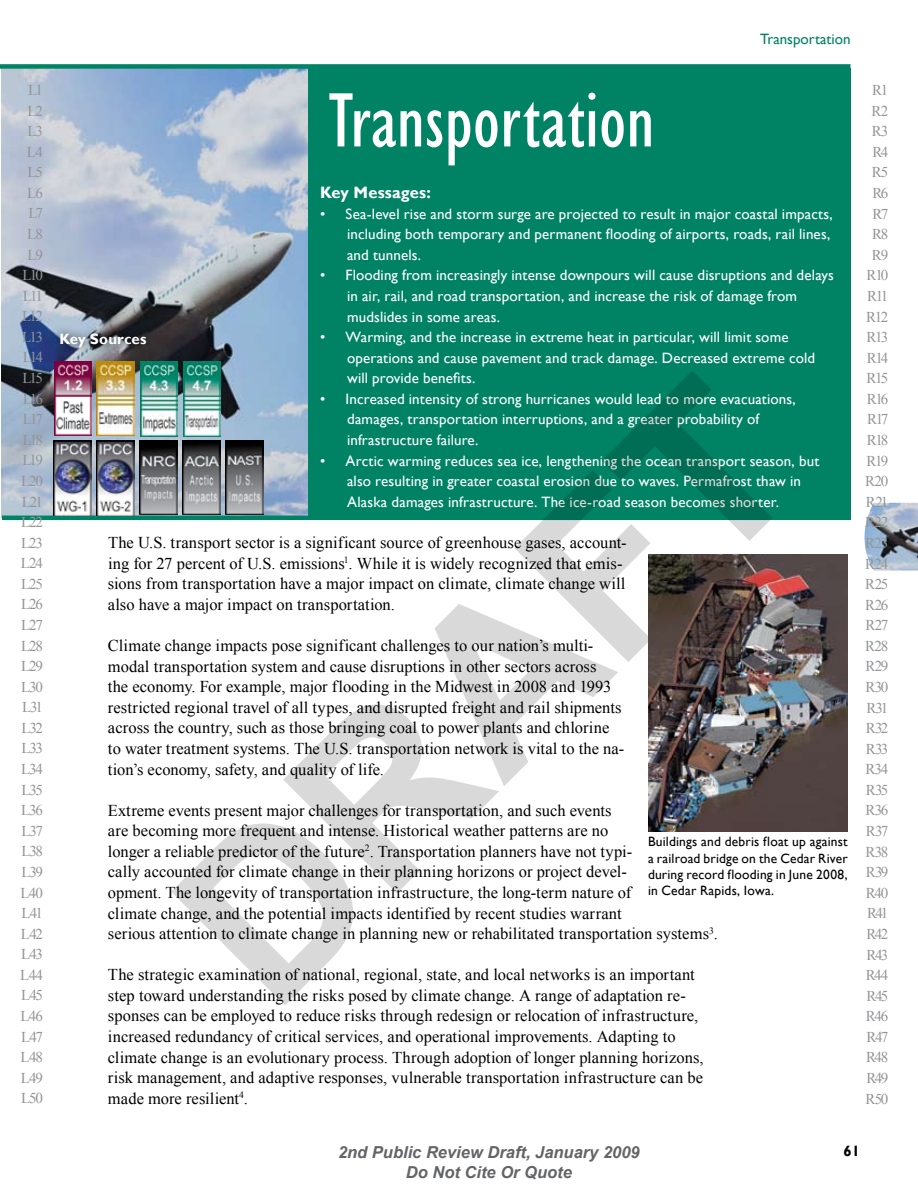
<style>
.page{position:relative;width:918px;height:1188px;background:#fff}
.page>*{position:absolute;margin:0;border:0;box-sizing:border-box;transform-origin:0 0}
.t1{font:condensed 79.5px "Gill Sans";color:#fff}
.t2{font:16.5px/20.5px "Times New Roman";color:#000}
.t3{font:italic 700 16.5px/19.5px "Arial";color:#636467;text-align:center}
.t4{font:700 16.5px "Gill Sans";letter-spacing:.01em;color:#fff}
.t5{font:15px/20.5px "Gill Sans";letter-spacing:.01em;color:#fff}
.t6{font:15px/20.5px "Times New Roman";letter-spacing:-.09em;color:#939598;text-align:center}
.t7{font:15px "Gill Sans";color:#008265}
.t8{font:700 15px "Gill Sans";letter-spacing:.005em;color:#fff}
.t9{font:700 15px "Gill Sans";color:#000}
.t10{font:13.5px/16.2px "Gill Sans";letter-spacing:.01em;color:#000;text-align:justify}
</style>
<div class="page">
<img style="left:1px;top:69px;width:307px;height:449px">
<div style="left:308px;top:68px;width:542px;height:452px;background:#008265"></div>
<div style="left:0;top:64px;width:850px;height:5px;background:#008265"></div>
<hr style="left:2px;top:516px;width:848px;height:4px;background:#008265">
<img style="left:864px;top:503px;width:54px;height:68px">
<svg style="left:171px;top:370px;width:601px;height:635px"></svg>
<img style="left:140px;top:440px;width:37px;height:74px">
<img style="left:183px;top:361px;width:38px;height:75px">
<img style="left:54px;top:440px;width:37px;height:76px">
<img style="left:97px;top:440px;width:37px;height:76px">
<img style="left:97px;top:376px;width:37px;height:60px">
<img style="left:54px;top:376px;width:37px;height:60px">
<div style="left:51px;top:324px;width:134px;height:52px;background:#000;opacity:.75"></div>
<img style="left:648px;top:554px;width:200px;height:278px">
<img style="left:141px;top:361px;width:37px;height:75px">
<img style="left:183px;top:440px;width:37px;height:74px">
<img style="left:226px;top:440px;width:37px;height:74px">
<p class="t6" style="left:20px;top:79px;width:24px">L1<br>L2<br>L3<br>L4<br>L5<br>L6<br>L7<br>L8<br>L9<br>L10<br>L11<br>L12<br>L13<br>L14<br>L15<br>L16<br>L17<br>L18<br>L19<br>L20<br>L21<br>L22<br>L23<br>L24<br>L25<br>L26<br>L27<br>L28<br>L29<br>L30<br>L31<br>L32<br>L33<br>L34<br>L35<br>L36<br>L37<br>L38<br>L39<br>L40<br>L41<br>L42<br>L43<br>L44<br>L45<br>L46<br>L47<br>L48<br>L49<br>L50</p>
<p class="t8" style="left:59px;top:330px;width:89px">Key Sources</p>
<h1 class="t1" style="left:329px;top:74px;width:327px">Transportation</h1>
<p class="t7" style="left:760px;top:30px;width:92px">Transportation</p>
<p class="t4" style="left:320px;top:183px;width:112px">Key Messages:</p>
<p class="t5" style="left:347px;top:204px;width:487px;text-indent:-27px">• Sea-level rise and storm surge are projected to result in major coastal impacts, including both temporary and permanent flooding of airports, roads, rail lines, and tunnels.</p>
<p class="t5" style="left:347px;top:265px;width:488px;text-indent:-27px">• Flooding from increasingly intense downpours will cause disruptions and delays in air, rail, and road transportation, and increase the risk of damage from mudslides in some areas.</p>
<p class="t5" style="left:347px;top:327px;width:470px;text-indent:-27px">• Warming, and the increase in extreme heat in particular, will limit some operations and cause pavement and track damage. Decreased extreme cold will provide benefits.</p>
<p class="t5" style="left:347px;top:389px;width:450px;text-indent:-27px">• Increased intensity of strong hurricanes would lead to more evacuations, damages, transportation interruptions, and a greater probability of infrastructure failure.</p>
<p class="t5" style="left:347px;top:451px;width:474px;text-indent:-27px">• Arctic warming reduces sea ice, lengthening the ocean transport season, but also resulting in greater coastal erosion due to waves. Permafrost thaw in<br>Alaska damages infrastructure. The ice-road season becomes shorter.</p>
<p class="t2" style="left:108px;top:532px;width:520px">The U.S. transport sector is a significant source of greenhouse gases, account&shy;ing for 27 percent of U.S. emissions<sup>1</sup>. While it is widely recognized that emis&shy;sions from transportation have a major impact on climate, climate change will also have a major impact on transportation.</p>
<p class="t2" style="left:108px;top:635px;width:518px">Climate change impacts pose significant challenges to our nation’s multi&shy;modal transportation system and cause disruptions in other sectors across<br>the economy. For example, major flooding in the Midwest in 2008 and 1993 restricted regional travel of all types, and disrupted freight and rail shipments across the country, such as those bringing coal to power plants and chlorine to water treatment systems. The U.S. transportation network is vital to the na&shy;tion’s economy, safety, and quality of life.</p>
<p class="t2" style="left:108px;top:800px;width:611px">Extreme events present major challenges for transportation, and such events<br>are becoming more frequent and intense. Historical weather patterns are no<br>longer a reliable predictor of the future<sup>2</sup>. Transportation planners have not typi-<br>cally accounted for climate change in their planning horizons or project devel-<br>opment. The longevity of transportation infrastructure, the long-term nature of<br>climate change, and the potential impacts identified by recent studies warrant<br>serious attention to climate change in planning new or rehabilitated transportation systems<sup>3</sup>.</p>
<p class="t2" style="left:108px;top:964px;width:597px">The strategic examination of national, regional, state, and local networks is an important step toward understanding the risks posed by climate change. A range of adaptation re&shy;sponses can be employed to reduce risks through redesign or relocation of infrastructure, increased redundancy of critical services, and operational improvements. Adapting to climate change is an evolutionary process. Through adoption of longer planning horizons, risk management, and adaptive responses, vulnerable transportation infrastructure can be made more resilient<sup>4</sup>.</p>
<p class="t10" style="left:648px;top:834px;width:201px">Buildings and debris float up against a railroad bridge on the Cedar River during record flooding in June 2008, in Cedar Rapids, Iowa.</p>
<p class="t6" style="left:865px;top:80px;width:25px">R1<br>R2<br>R3<br>R4<br>R5<br>R6<br>R7<br>R8<br>R9<br>R10<br>R11<br>R12<br>R13<br>R14<br>R15<br>R16<br>R17<br>R18<br>R19<br>R20<br>R21<br>R22<br>R23<br>R24<br>R25<br>R26<br>R27<br>R28<br>R29<br>R30<br>R31<br>R32<br>R33<br>R34<br>R35<br>R36<br>R37<br>R38<br>R39<br>R40<br>R41<br>R42<br>R43<br>R44<br>R45<br>R46<br>R47<br>R48<br>R49<br>R50</p>
<p class="t3" style="left:338px;top:1143px;width:303px">2nd Public Review Draft, January 2009<br>Do Not Cite Or Quote</p>
<p class="t9" style="left:843px;top:1142px;width:18px">61</p>
</div>
